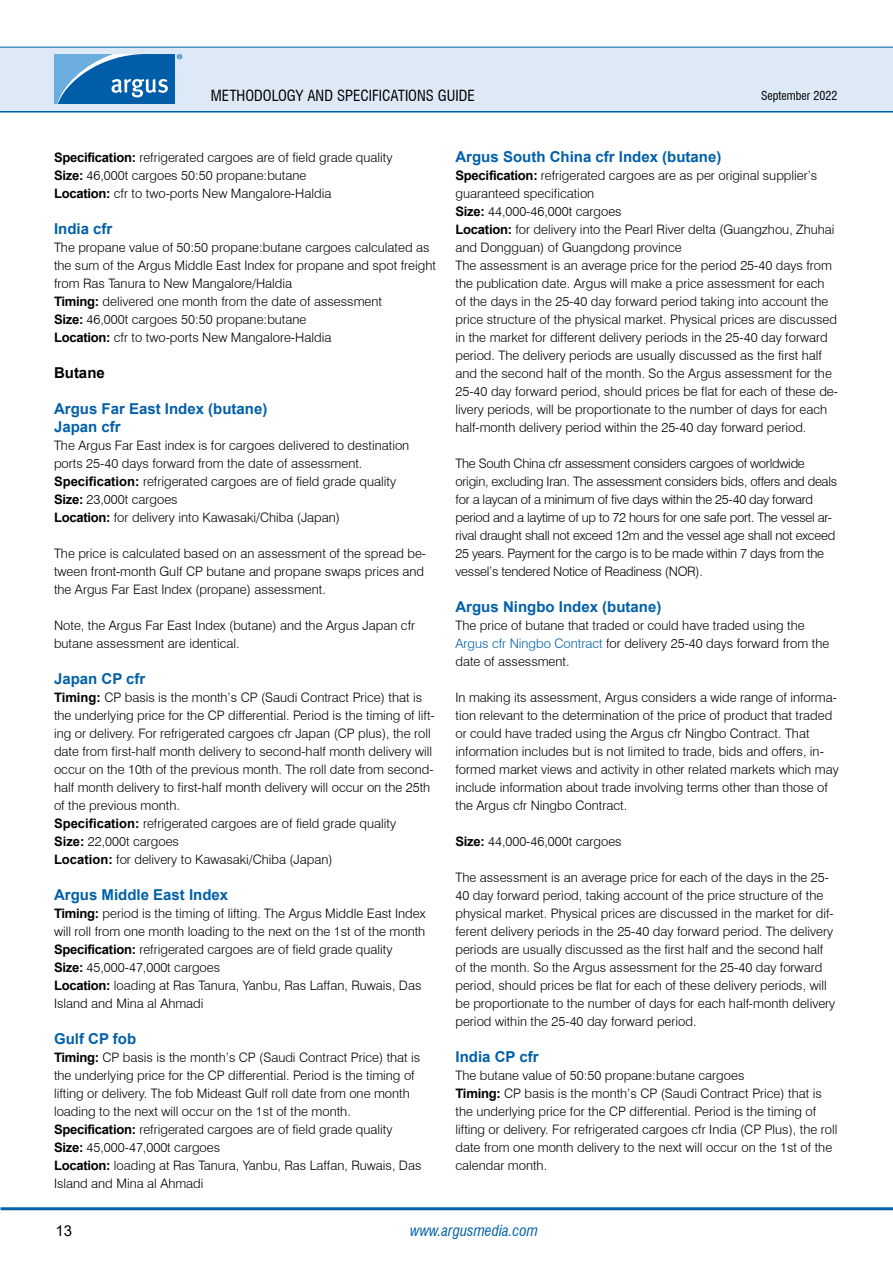
<style>
.page{position:relative;width:893px;height:1263px;background:#fff}
.page>*{position:absolute;margin:0;border:0;box-sizing:border-box;transform-origin:0 0}
.t1{font:700 15px/18px "Arial";color:#0060a9}
.t2{font:condensed 15px "Swiss 721 BT";color:#000}
.t3{font:italic condensed 15px "Swiss 721 BT";color:#0060a9}
.t4{font:700 15px "Arial";color:#000}
.t5{font:15px "Arial";color:#000}
.t6{font:300 13.05px/18px "Swiss 721 BT";color:#000}
.t7{font:300 13.05px/18px "Swiss 721 BT";letter-spacing:-.02em;color:#000}
.t8{font:condensed 12px "Swiss 721 BT";color:#000}
.s1{font-family:"Arial";font-weight:700}
.s2{color:#0060a9}
</style>
<div class="page">
<hr style="left:0;top:110px;width:893px;height:3px;background:#0060a9">
<div style="left:0;top:47px;width:893px;height:64px;background:#dee9f7"></div>
<hr style="left:0;top:47px;width:893px;height:1px;background:#0060a9">
<hr style="left:1px;top:1207px;width:892px;height:3px;background:#0060a9">
<svg style="left:54px;top:54px;width:128px;height:50px;background:#3883c0"></svg>
<p class="t2" style="left:211px;top:86px;width:265px">METHODOLOGY AND SPECIFICATIONS GUIDE</p>
<p class="t8" style="left:761px;top:88px;width:78px">SEPTEMBER 2022</p>
<p class="t6" style="left:54px;top:148px;width:340px"><span class="s1">Specification:</span> refrigerated cargoes are of field grade quality<br><span class="s1">Size:</span> 46,000t cargoes 50:50 propane:butane<br><span class="s1">Location:</span> cfr to two-ports New Mangalore-Haldia</p>
<p class="t1" style="left:54px;top:220px;width:60px">India cfr</p>
<p class="t6" style="left:54px;top:238px;width:383px">The propane value of 50:50 propane:butane cargoes calculated as the sum of the Argus Middle East Index for propane and spot freight from Ras Tanura to New Mangalore/Haldia<br><span class="s1">Timing:</span> delivered one month from the date of assessment<br><span class="s1">Size:</span> 46,000t cargoes 50:50 propane:butane<br><span class="s1">Location:</span> cfr to two-ports New Mangalore-Haldia</p>
<p class="t4" style="left:54px;top:362px;width:52px">Butane</p>
<p class="t1" style="left:54px;top:400px;width:215px">Argus Far East Index (butane)<br>Japan cfr</p>
<p class="t6" style="left:54px;top:436px;width:357px">The Argus Far East index is for cargoes delivered to destination ports 25-40 days forward from the date of assessment.<br><span class="s1">Specification:</span> refrigerated cargoes are of field grade quality <span class="s1">Size:</span> 23,000t cargoes<br><span class="s1">Location:</span> for delivery into Kawasaki/Chiba (Japan)</p>
<p class="t6" style="left:54px;top:544px;width:374px">The price is calculated based on an assessment of the spread be&shy;tween front-month Gulf CP butane and propane swaps prices and the Argus Far East Index (propane) assessment.</p>
<p class="t6" style="left:54px;top:616px;width:363px">Note, the Argus Far East Index (butane) and the Argus Japan cfr butane assessment are identical.</p>
<p class="t1" style="left:54px;top:670px;width:93px">Japan CP cfr</p>
<p class="t6" style="left:54px;top:688px;width:382px"><span class="s1">Timing:</span> CP basis is the month’s CP (Saudi Contract Price) that is the underlying price for the CP differential. Period is the timing of lift&shy;ing or delivery. For refrigerated cargoes cfr Japan (CP plus), the roll date from first-half month delivery to second-half month delivery will occur on the 10th of the previous month. The roll date from second&shy;half month delivery to first-half month delivery will occur on the 25th of the previous month.<br><span class="s1">Specification:</span> refrigerated cargoes are of field grade quality<br><span class="s1">Size:</span> 22,000t cargoes<br><span class="s1">Location:</span> for delivery to Kawasaki/Chiba (Japan)</p>
<p class="t1" style="left:54px;top:886px;width:176px">Argus Middle East Index</p>
<p class="t6" style="left:54px;top:904px;width:373px"><span class="s1">Timing:</span> period is the timing of lifting. The Argus Middle East Index will roll from one month loading to the next on the 1st of the month <span class="s1">Specification:</span> refrigerated cargoes are of field grade quality<br><span class="s1">Size:</span> 45,000-47,000t cargoes<br><span class="s1">Location:</span> loading at Ras Tanura, Yanbu, Ras Laffan, Ruwais, Das Island and Mina al Ahmadi</p>
<p class="t1" style="left:54px;top:1030px;width:84px">Gulf CP fob</p>
<p class="t6" style="left:54px;top:1048px;width:369px"><span class="s1">Timing:</span> CP basis is the month’s CP (Saudi Contract Price) that is the underlying price for the CP differential. Period is the timing of lifting or delivery. The fob Mideast Gulf roll date from one month loading to the next will occur on the 1st of the month.<br><span class="s1">Specification:</span> refrigerated cargoes are of field grade quality <span class="s1">Size:</span> 45,000-47,000t cargoes<br><span class="s1">Location:</span> loading at Ras Tanura, Yanbu, Ras Laffan, Ruwais, Das Island and Mina al Ahmadi</p>
<p class="t1" style="left:455px;top:148px;width:267px">Argus South China cfr Index (butane)</p>
<p class="t6" style="left:455px;top:166px;width:384px"><span class="s1">Specification:</span> refrigerated cargoes are as per original supplier’s guaranteed specification<br><span class="s1">Size:</span> 44,000-46,000t cargoes<br><span class="s1">Location:</span> for delivery into the Pearl River delta (Guangzhou, Zhuhai and Dongguan) of Guangdong province<br>The assessment is an average price for the period 25-40 days from the publication date. Argus will make a price assessment for each of the days in the 25-40 day forward period taking into account the price structure of the physical market. Physical prices are discussed in the market for different delivery periods in the 25-40 day forward period. The delivery periods are usually discussed as the first half and the second half of the month. So the Argus assessment for the 25-40 day forward period, should prices be flat for each of these de&shy;livery periods, will be proportionate to the number of days for each half-month delivery period within the 25-40 day forward period.</p>
<p class="t7" style="left:455px;top:454px;width:383px">The South China cfr assessment considers cargoes of worldwide origin, excluding Iran. The assessment considers bids, offers and deals for a laycan of a minimum of five days within the 25-40 day forward period and a laytime of up to 72 hours for one safe port. The vessel ar&shy;rival draught shall not exceed 12m and the vessel age shall not exceed 25 years. Payment for the cargo is to be made within 7 days from the vessel’s tendered Notice of Readiness (NOR).</p>
<p class="t1" style="left:455px;top:598px;width:207px">Argus Ningbo Index (butane)</p>
<p class="t6" style="left:455px;top:616px;width:375px">The price of butane that traded or could have traded using the<br><span class="s2">Argus cfr Ningbo Contract</span> for delivery 25-40 days forward from the date of assessment.</p>
<p class="t6" style="left:455px;top:688px;width:385px">In making its assessment, Argus considers a wide range of informa&shy;tion relevant to the determination of the price of product that traded or could have traded using the Argus cfr Ningbo Contract. That information includes but is not limited to trade, bids and offers, in&shy;formed market views and activity in other related markets which may include information about trade involving terms other than those of the Argus cfr Ningbo Contract.</p>
<p class="t6" style="left:455px;top:832px;width:168px"><span class="s1">Size:</span> 44,000-46,000t cargoes</p>
<p class="t6" style="left:455px;top:868px;width:381px">The assessment is an average price for each of the days in the 25- 40 day forward period, taking account of the price structure of the physical market. Physical prices are discussed in the market for dif&shy;ferent delivery periods in the 25-40 day forward period. The delivery periods are usually discussed as the first half and the second half of the month. So the Argus assessment for the 25-40 day forward period, should prices be flat for each of these delivery periods, will be proportionate to the number of days for each half-month delivery period within the 25-40 day forward period.</p>
<p class="t1" style="left:455px;top:1048px;width:85px">India CP cfr</p>
<p class="t6" style="left:455px;top:1066px;width:383px">The butane value of 50:50 propane:butane cargoes<br><span class="s1">Timing:</span> CP basis is the month’s CP (Saudi Contract Price) that is the underlying price for the CP differential. Period is the timing of lifting or delivery. For refrigerated cargoes cfr India (CP Plus), the roll date from one month delivery to the next will occur on the 1st of the calendar month.</p>
<p class="t5" style="left:55px;top:1220px;width:18px">13</p>
<p class="t3" style="left:410px;top:1221px;width:129px">www.argusmedia.com</p>
</div>
